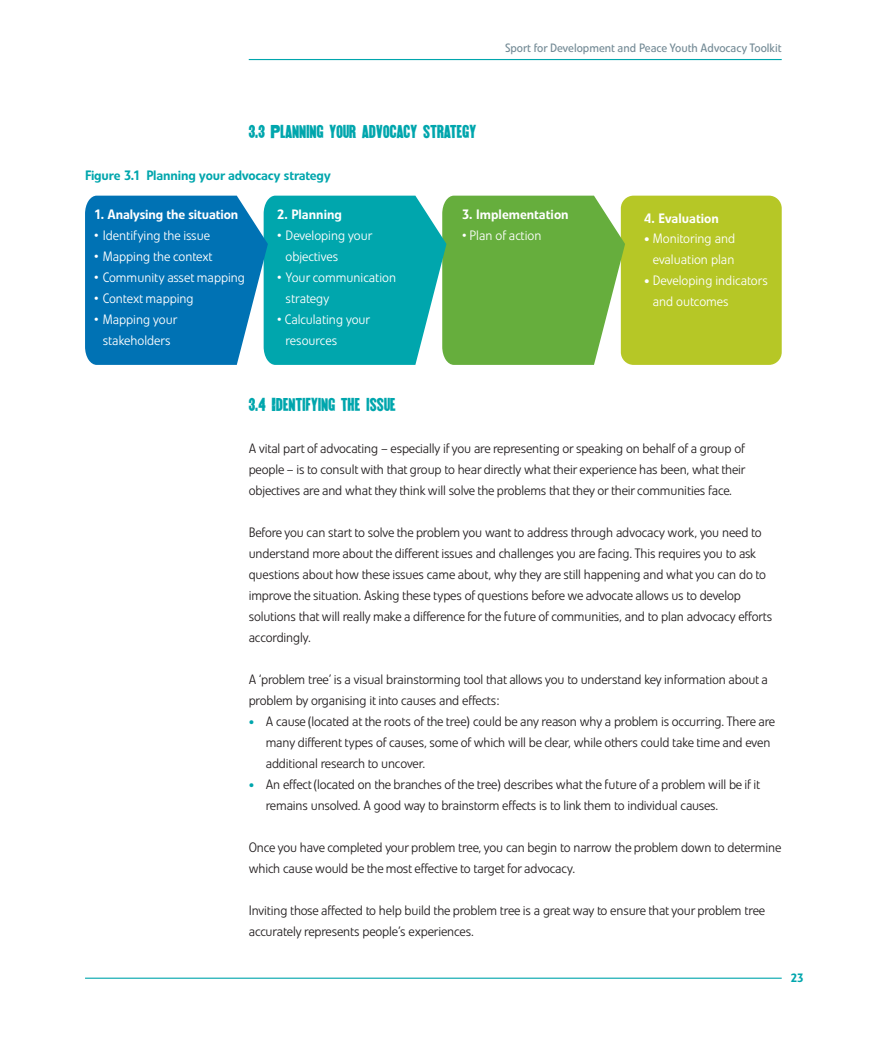
<style>
.page{position:relative;width:893px;height:1042px;background:#fff}
.page>*{position:absolute;margin:0;border:0;box-sizing:border-box;transform-origin:0 0}
.t1{font:16.5px "Goshen";letter-spacing:-.01em;color:#00a6ad}
.t2{font:300 13.5px/21px "Evo BQ";letter-spacing:-.01em;color:#231f20}
.t3{font:300 13.5px/21px "Evo BQ";color:#fff}
.t4{font:500 13.5px "Evo BQ";color:#fff}
.t5{font:500 13.5px "Evo BQ";letter-spacing:-.01em;color:#00a6ad}
.t6{font:12px "Evo BQ";color:#738a95}
.t7{font:500 12px "Evo BQ";color:#00a6ad}
.s1{font-size:16.5px}
.s2{font-size:16.5px;color:#00a6ad}
</style>
<div class="page">
<div style="left:621px;top:196px;width:161px;height:169px;background:#b6c726;border-radius:13px"></div>
<hr style="left:85px;top:977px;width:697px;height:2px;background:#00a6ad">
<hr style="left:249px;top:59px;width:533px;height:1px;background:#00a6ad">
<svg style="left:85px;top:196px;width:540px;height:169px;background:#329e91"></svg>
<p class="t6" style="left:505px;top:43px;width:278px">Sport for Development and Peace Youth Advocacy Toolkit</p>
<p class="t1" style="left:249px;top:123px;width:229px">3.3 PLANNING YOUR ADVOCACY STRATEGY</p>
<p class="t5" style="left:85px;top:170px;width:247px">Figure 3.1 Planning your advocacy strategy</p>
<p class="t4" style="left:94px;top:209px;width:145px">1. Analysing the situation</p>
<p class="t3" style="left:94px;top:226px;width:117px">• Identifying the issue</p>
<p class="t3" style="left:94px;top:247px;width:120px">• Mapping the context</p>
<p class="t3" style="left:94px;top:268px;width:152px">• Community asset mapping</p>
<p class="t3" style="left:94px;top:289px;width:101px">• Context mapping</p>
<p class="t3" style="left:94px;top:310px;width:85px;text-align:center">• Mapping your stakeholders</p>
<p class="t4" style="left:277px;top:209px;width:66px">2. Planning</p>
<p class="t3" style="left:286px;top:226px;width:88px;text-indent:-9px">• Developing your objectives</p>
<p class="t3" style="left:286px;top:268px;width:112px;text-indent:-9px">• Your communication strategy</p>
<p class="t3" style="left:286px;top:310px;width:86px;text-indent:-9px">• Calculating your resources</p>
<p class="t4" style="left:462px;top:209px;width:108px">3. Implementation</p>
<p class="t3" style="left:462px;top:226px;width:81px">• Plan of action</p>
<p class="t4" style="left:644px;top:214px;width:76px">4. Evaluation</p>
<p class="t3" style="left:644px;top:229px;width:92px;text-align:center"><span class="s1">•</span> Monitoring and evaluation plan</p>
<p class="t3" style="left:653px;top:271px;width:117px;text-indent:-9px"><span class="s1">•</span> Developing indicators and outcomes</p>
<p class="t1" style="left:249px;top:396px;width:149px">3.4 IDENTIFYING THE ISSUE</p>
<p class="t2" style="left:249px;top:439px;width:498px;text-align:justify">A vital part of advocating – especially if you are representing or speaking on behalf of a group of people – is to consult with that group to hear directly what their experience has been, what their objectives are and what they think will solve the problems that they or their communities face.</p>
<p class="t2" style="left:249px;top:523px;width:525px">Before you can start to solve the problem you want to address through advocacy work, you need to understand more about the different issues and challenges you are facing. This requires you to ask questions about how these issues came about, why they are still happening and what you can do to improve the situation. Asking these types of questions before we advocate allows us to develop solutions that will really make a difference for the future of communities, and to plan advocacy efforts accordingly.</p>
<p class="t2" style="left:249px;top:670px;width:521px">A ‘problem tree’ is a visual brainstorming tool that allows you to understand key information about a problem by organising it into causes and effects:</p>
<p class="t2" style="left:266px;top:712px;width:511px;text-indent:-17px"><span class="s2">•</span> A cause (located at the roots of the tree) could be any reason why a problem is occurring. There are many different types of causes, some of which will be clear, while others could take time and even additional research to uncover.</p>
<p class="t2" style="left:266px;top:775px;width:496px;text-indent:-17px"><span class="s2">•</span> An effect (located on the branches of the tree) describes what the future of a problem will be if it remains unsolved. A good way to brainstorm effects is to link them to individual causes.</p>
<p class="t2" style="left:249px;top:838px;width:534px">Once you have completed your problem tree, you can begin to narrow the problem down to determine which cause would be the most effective to target for advocacy.</p>
<p class="t2" style="left:249px;top:901px;width:518px">Inviting those affected to help build the problem tree is a great way to ensure that your problem tree accurately represents people’s experiences.</p>
<p class="t7" style="left:791px;top:973px;width:14px">23</p>
</div>
